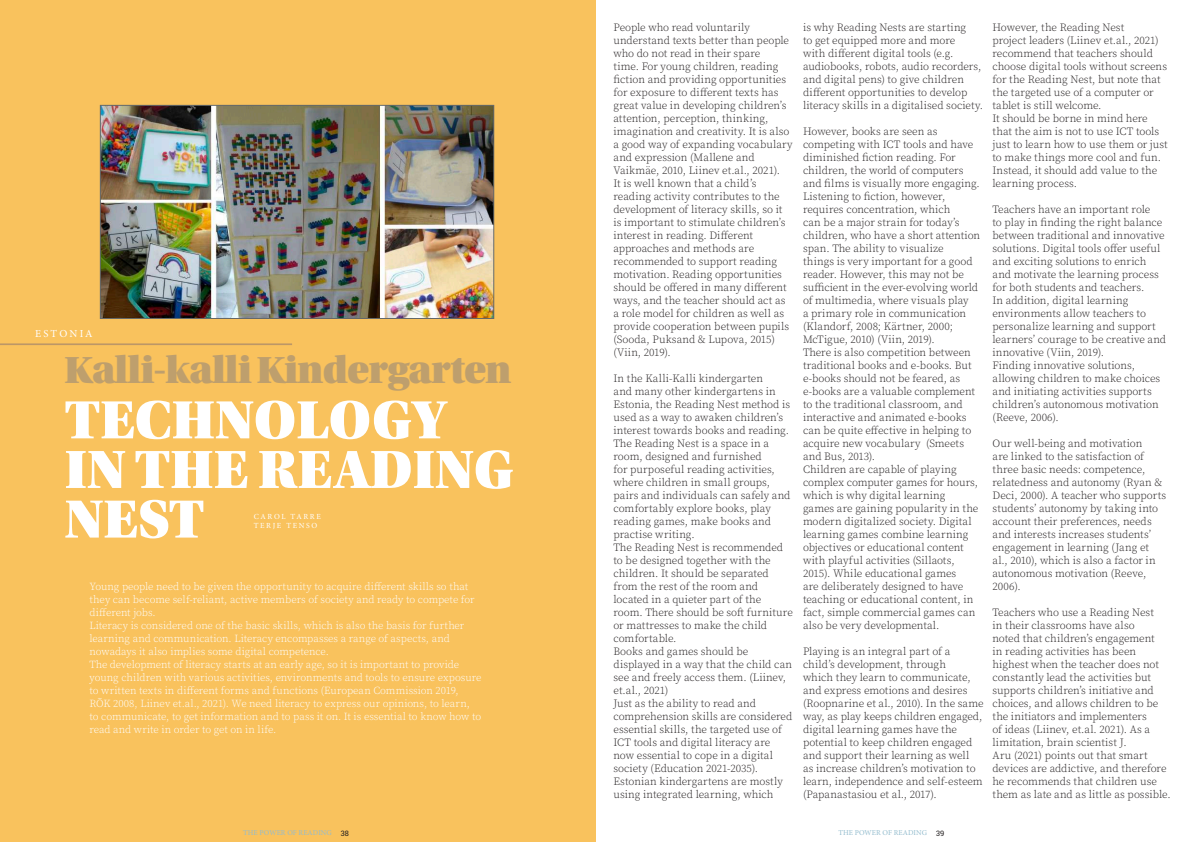
<style>
.page{position:relative;width:1191px;height:842px;background:#fff}
.page>*{position:absolute;margin:0;border:0;box-sizing:border-box;transform-origin:0 0}
.t1{font:56.8px/49.6px "Utopia Std Black Headline";letter-spacing:.01em;color:#fff}
.t2{font:39.9px "Utopia Std Black Headline";letter-spacing:-.02em;color:#be9f6d}
.t3{font:300 11px/13px "Source Serif Pro";letter-spacing:-.01em;color:#231f20}
.t4{font:300 10.7px/13px "Source Serif Pro";letter-spacing:-.01em;color:#fff}
.t5{font:10.7px "Minion Pro";letter-spacing:.2em;color:#fff}
.t6{font:7.8px/9.3px "Minion Pro";letter-spacing:.21em;color:#fff}
.t7{font:7.4px "Minion Pro";letter-spacing:.01em;color:#93bcce}
.s1{font-family:"Roboto Slab";color:#231f20}
</style>
<div class="page">
<div style="left:0;top:0;width:595px;height:842px;background:#f9c25d"></div>
<img style="left:102px;top:107px;width:390px;height:210px">
<div style="left:100px;top:105px;width:394px;height:214px;border:1px solid #656969"></div>
<hr style="left:0;top:343px;width:292px;height:2px;background:#bc9767">
<p class="t5" style="left:35px;top:326px;width:59px">ESTONIA</p>
<h2 class="t2" style="left:65px;top:349px;width:448px">Kalli-kalli Kindergarten</h2>
<h1 class="t1" style="left:65px;top:396px;width:450px">TECHNOLOGY<br>IN THE READING<br>NEST</h1>
<p class="t6" style="left:254px;top:512px;width:68px">CAROL TARRE<br>TERJE TENSO</p>
<p class="t4" style="left:89px;top:580px;width:393px">Young people need to be given the opportunity to acquire different skills so that they can become self-reliant, active members of society and ready to compete for different jobs.<br>Literacy is considered one of the basic skills, which is also the basis for further learning and communication. Literacy encompasses a range of aspects, and nowadays it also implies some digital competence.<br>The development of literacy starts at an early age, so it is important to provide young children with various activities, environments and tools to ensure exposure to written texts in different forms and functions (European Commission 2019, RÕK 2008, Liinev et.al., 2021). We need literacy to express our opinions, to learn, to communicate, to get information and to pass it on. It is essential to know how to read and write in order to get on in life.</p>
<p class="t3" style="left:613px;top:21px;width:181px">People who read voluntarily understand texts better than people who do not read in their spare<br>time. For young children, reading fiction and providing opportunities for exposure to different texts has great value in developing children’s attention, perception, thinking, imagination and creativity. It is also a good way of expanding vocabulary and expression (Mallene and Vaikmäe, 2010, Liinev et.al., 2021).<br>It is well known that a child’s reading activity contributes to the development of literacy skills, so it is important to stimulate children’s interest in reading. Different approaches and methods are recommended to support reading motivation. Reading opportunities should be offered in many different ways, and the teacher should act as a role model for children as well as provide cooperation between pupils (Sooda, Puksand &amp; Lupova, 2015) (Viin, 2019).</p>
<p class="t3" style="left:613px;top:372px;width:181px">In the Kalli-Kalli kindergarten<br>and many other kindergartens in<br>Estonia, the Reading Nest method is used as a way to awaken children’s interest towards books and reading.<br>The Reading Nest is a space in a room, designed and furnished<br>for purposeful reading activities, where children in small groups, pairs and individuals can safely and comfortably explore books, play reading games, make books and practise writing.<br>The Reading Nest is recommended to be designed together with the children. It should be separated from the rest of the room and located in a quieter part of the room. There should be soft furniture or mattresses to make the child comfortable.<br>Books and games should be displayed in a way that the child can see and freely access them. (Liinev, et.al., 2021)<br>Just as the ability to read and comprehension skills are considered essential skills, the targeted use of<br>ICT tools and digital literacy are now essential to cope in a digital society (Education 2021-2035).<br>Estonian kindergartens are mostly using integrated learning, which</p>
<p class="t3" style="left:803px;top:21px;width:182px">is why Reading Nests are starting<br>to get equipped more and more<br>with different digital tools (e.g. audiobooks, robots, audio recorders, and digital pens) to give children different opportunities to develop literacy skills in a digitalised society.</p>
<p class="t3" style="left:803px;top:125px;width:179px">However, books are seen as competing with ICT tools and have diminished fiction reading. For children, the world of computers and films is visually more engaging.<br>Listening to fiction, however, requires concentration, which<br>can be a major strain for today’s children, who have a short attention span. The ability to visualize<br>things is very important for a good reader. However, this may not be sufficient in the ever-evolving world of multimedia, where visuals play<br>a primary role in communication (Klandorf, 2008; Kärtner, 2000;<br>McTigue, 2010) (Viin, 2019).<br>There is also competition between traditional books and e-books. But e-books should not be feared, as e-books are a valuable complement to the traditional classroom, and interactive and animated e-books can be quite effective in helping to acquire new vocabulary (Smeets and Bus, 2013).<br>Children are capable of playing complex computer games for hours, which is why digital learning<br>games are gaining popularity in the modern digitalized society. Digital learning games combine learning objectives or educational content with playful activities (Sillaots,<br>2015). While educational games<br>are deliberately designed to have teaching or educational content, in fact, simple commercial games can also be very developmental.</p>
<p class="t3" style="left:803px;top:645px;width:182px">Playing is an integral part of a child’s development, through<br>which they learn to communicate, and express emotions and desires (Roopnarine et al., 2010). In the same way, as play keeps children engaged, digital learning games have the potential to keep children engaged and support their learning as well<br>as increase children’s motivation to learn, independence and self-esteem (Papanastasiou et al., 2017).</p>
<p class="t3" style="left:992px;top:21px;width:177px">However, the Reading Nest<br>project leaders (Liinev et.al., 2021) recommend that teachers should choose digital tools without screens for the Reading Nest, but note that the targeted use of a computer or tablet is still welcome.<br>It should be borne in mind here that the aim is not to use ICT tools just to learn how to use them or just to make things more cool and fun.<br>Instead, it should add value to the learning process.</p>
<p class="t3" style="left:992px;top:203px;width:175px">Teachers have an important role<br>to play in finding the right balance between traditional and innovative solutions. Digital tools offer useful and exciting solutions to enrich and motivate the learning process for both students and teachers.<br>In addition, digital learning environments allow teachers to personalize learning and support learners’ courage to be creative and innovative (Viin, 2019).<br>Finding innovative solutions, allowing children to make choices and initiating activities supports children’s autonomous motivation (Reeve, 2006).</p>
<p class="t3" style="left:992px;top:437px;width:175px">Our well-being and motivation<br>are linked to the satisfaction of three basic needs: competence, relatedness and autonomy (Ryan &amp;<br>Deci, 2000). A teacher who supports students’ autonomy by taking into account their preferences, needs and interests increases students’ engagement in learning (Jang et al., 2010), which is also a factor in autonomous motivation (Reeve,<br>2006).</p>
<p class="t3" style="left:992px;top:606px;width:180px">Teachers who use a Reading Nest<br>in their classrooms have also<br>noted that children’s engagement<br>in reading activities has been highest when the teacher does not constantly lead the activities but supports children’s initiative and choices, and allows children to be the initiators and implementers<br>of ideas (Liinev, et.al. 2021). As a limitation, brain scientist J.<br>Aru (2021) points out that smart devices are addictive, and therefore he recommends that children use them as late and as little as possible.</p>
<p class="t7" style="left:243px;top:827px;width:107px">THE POWER OF READING <span class="s1">38</span></p>
<p class="t7" style="left:838px;top:827px;width:107px">THE POWER OF READING <span class="s1">39</span></p>
</div>
